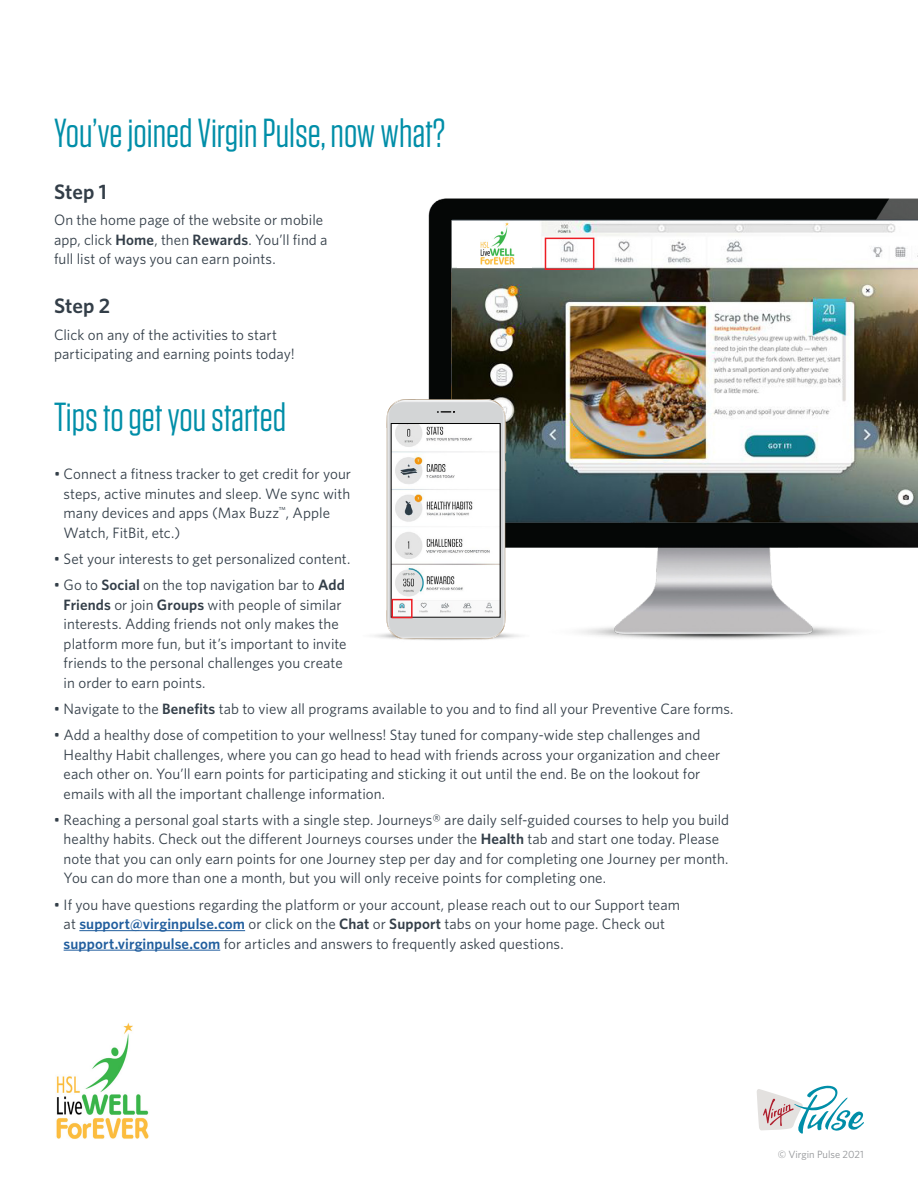
<style>
.page{position:relative;width:918px;height:1188px;background:#fff}
.page>*{position:absolute;margin:0;border:0;box-sizing:border-box;transform-origin:0 0}
.t1{font:40.5px "Tungsten";color:#008ea8}
.t2{font:600 21px "Whitney";color:#333e48}
.t3{font:15px/19.5px "Whitney";letter-spacing:.005em;color:#333e48}
.t4{font:10.5px "Whitney";color:#939598}
.s1{font-weight:600}
.s2{font-weight:600;color:#215e9e}
</style>
<div class="page">
<img style="left:56px;top:1023px;width:93px;height:116px">
<svg style="left:757px;top:1086px;width:107px;height:48px"></svg>
<img style="left:428px;top:198px;width:490px;height:442px">
<img style="left:452px;top:220px;width:466px;height:302px">
<hr style="left:79px;top:930px;width:166px;height:1px;background:#215e9e">
<hr style="left:64px;top:950px;width:156px;height:1px;background:#215e9e">
<img style="left:374px;top:628px;width:165px;height:12px">
<svg style="left:387px;top:399px;width:119px;height:240px;background:#c5c5c5"></svg>
<img style="left:393px;top:425px;width:105px;height:190px">
<div style="left:457px;top:223px;width:74px;height:45px;background:#fff"></div>
<img style="left:481px;top:223px;width:34px;height:42px">
<div style="left:392px;top:599px;width:21px;height:19px;border:2px solid #ed1d24"></div>
<div style="left:545px;top:238px;width:49px;height:32px;border:2px solid #ed1d24"></div>
<h1 class="t1" style="left:54px;top:112px;width:393px">You’ve joined Virgin Pulse, now what?</h1>
<h2 class="t2" style="left:54px;top:178px;width:54px">Step 1</h2>
<p class="t3" style="left:54px;top:210px;width:275px">On the home page of the website or mobile app, click <span class="s1">Home</span>, then <span class="s1">Rewards</span>. You’ll find a full list of ways you can earn points.</p>
<h2 class="t2" style="left:54px;top:292px;width:58px">Step 2</h2>
<p class="t3" style="left:54px;top:324px;width:243px">Click on any of the activities to start participating and earning points today!</p>
<h1 class="t1" style="left:54px;top:396px;width:234px">Tips to get you started</h1>
<p class="t3" style="left:64px;top:464px;width:289px;text-indent:-10px">• Connect a fitness tracker to get credit for your steps, active minutes and sleep. We sync with many devices and apps (Max Buzz<sup>™</sup>, Apple Watch, FitBit, etc.)</p>
<p class="t3" style="left:54px;top:549px;width:298px">• Set your interests to get personalized content.</p>
<p class="t3" style="left:64px;top:575px;width:285px;text-indent:-10px">• Go to <span class="s1">Social</span> on the top navigation bar to <span class="s1">Add Friends</span> or join <span class="s1">Groups</span> with people of similar interests. Adding friends not only makes the platform more fun, but it’s important to invite friends to the personal challenges you create in order to earn points.</p>
<p class="t3" style="left:54px;top:699px;width:681px">• Navigate to the <span class="s1">Benefits</span> tab to view all programs available to you and to find all your Preventive Care forms.</p>
<p class="t3" style="left:64px;top:725px;width:658px;text-indent:-10px">• Add a healthy dose of competition to your wellness! Stay tuned for company-wide step challenges and Healthy Habit challenges, where you can go head to head with friends across your organization and cheer each other on. You’ll earn points for participating and sticking it out until the end. Be on the lookout for emails with all the important challenge information.</p>
<p class="t3" style="left:64px;top:810px;width:667px;text-indent:-10px">• Reaching a personal goal starts with a single step. Journeys® are daily self-guided courses to help you build healthy habits. Check out the different Journeys courses under the <span class="s1">Health</span> tab and start one today. Please note that you can only earn points for one Journey step per day and for completing one Journey per month.<br>You can do more than one a month, but you will only receive points for completing one.</p>
<p class="t3" style="left:64px;top:894px;width:618px;text-indent:-10px">• If you have questions regarding the platform or your account, please reach out to our Support team at <span class="s2">support@virginpulse.com</span> or click on the <span class="s1">Chat</span> or <span class="s1">Support</span> tabs on your home page. Check out <span class="s2">support.virginpulse.com</span> for articles and answers to frequently asked questions.</p>
<p class="t4" style="left:778px;top:1147px;width:88px">© Virgin Pulse 2021</p>
</div>
